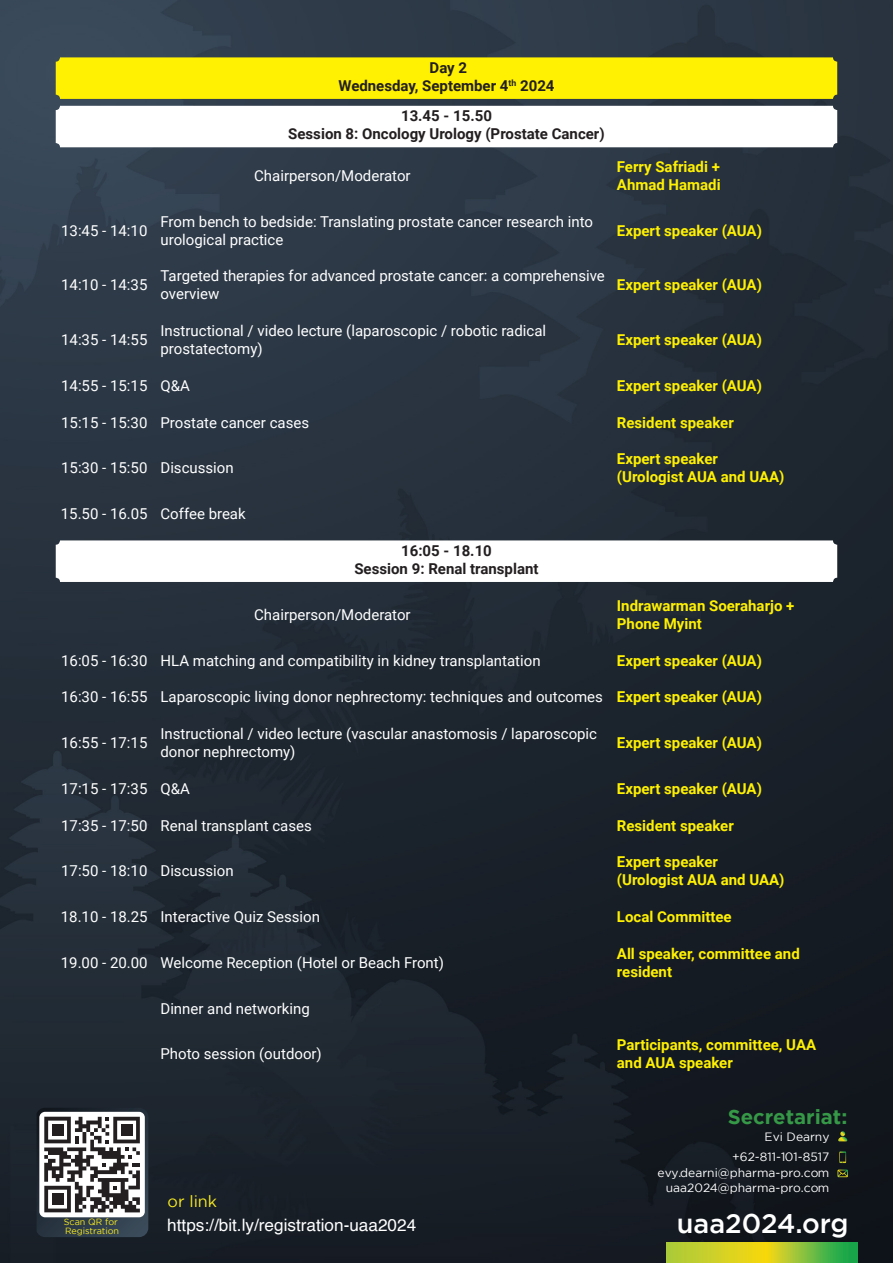
<style>
.page{position:relative;width:893px;height:1263px;background:#fff}
.page>*{position:absolute;margin:0;border:0;box-sizing:border-box;transform-origin:0 0}
.t1{font:500 27px "Gotham";color:#fff}
.t2{font:700 20.4px "Gotham";color:#369947}
.t3{font:17.1px "Helvetica";color:#fff}
.t4{font:16.2px "Gotham";color:#f7eb21}
.Paragraph_Style_1{font:15px/18px "Roboto";color:#fff}
.Paragraph_Style_2{font:700 15px/18px "Roboto";color:#fff101}
.Paragraph_Style_3{font:700 15px/18px "Roboto";color:#231f20;text-align:center}
.Paragraph_Style_4{font:700 15px/18px "Roboto";color:#231f20;text-align:center}
.t5{font:12px/19.5px "Gotham";color:#fff;text-align:right}
.t6{font:9px/9px "Gotham";color:#f7eb21}
</style>
<div class="page">
<img style="left:0;top:0;width:893px;height:1263px">
<div style="left:56px;top:57px;width:781px;height:42px;background:#fff101;border-radius:4px"></div>
<div style="left:56px;top:106px;width:781px;height:41px;background:#fff;border-radius:4px"></div>
<div style="left:56px;top:540px;width:781px;height:42px;background:#fff;border-radius:4px"></div>
<svg style="left:667px;top:1243px;width:190px;height:20px;background:#a5c72f"></svg>
<svg style="left:37px;top:1108px;width:111px;height:129px"></svg>
<div style="left:52px;top:1124px;width:11px;height:12px;background:#231f20"></div>
<div style="left:121px;top:1124px;width:11px;height:12px;background:#231f20"></div>
<div style="left:52px;top:1193px;width:11px;height:12px;background:#231f20"></div>
<svg style="left:838px;top:1131px;width:10px;height:10px"></svg>
<svg style="left:837px;top:1169px;width:11px;height:8px"></svg>
<svg style="left:839px;top:1151px;width:7px;height:12px"></svg>
<p class="Paragraph_Style_4" style="left:338px;top:58px;width:218px">Day 2<br>Wednesday, September 4<sup>th</sup> 2024</p>
<p class="Paragraph_Style_3" style="left:288px;top:106px;width:318px">13.45 - 15.50<br>Session 8: Oncology Urology (Prostate Cancer)</p>
<p class="Paragraph_Style_1" style="left:254px;top:166px;width:158px">Chairperson/Moderator</p>
<p class="Paragraph_Style_2" style="left:617px;top:157px;width:105px">Ferry Safriadi +<br>Ahmad Hamadi</p>
<p class="Paragraph_Style_1" style="left:61px;top:221px;width:88px">13:45 - 14:10</p>
<p class="Paragraph_Style_1" style="left:160px;top:212px;width:434px">From bench to bedside: Translating prostate cancer research into urological practice</p>
<p class="Paragraph_Style_2" style="left:617px;top:221px;width:147px">Expert speaker (AUA)</p>
<p class="Paragraph_Style_1" style="left:61px;top:275px;width:88px">14:10 - 14:35</p>
<p class="Paragraph_Style_1" style="left:160px;top:266px;width:446px">Targeted therapies for advanced prostate cancer: a comprehensive overview</p>
<p class="Paragraph_Style_2" style="left:617px;top:275px;width:147px">Expert speaker (AUA)</p>
<p class="Paragraph_Style_1" style="left:61px;top:330px;width:88px">14:35 - 14:55</p>
<p class="Paragraph_Style_1" style="left:160px;top:321px;width:387px">Instructional / video lecture (laparoscopic / robotic radical prostatectomy)</p>
<p class="Paragraph_Style_2" style="left:617px;top:330px;width:147px">Expert speaker (AUA)</p>
<p class="Paragraph_Style_1" style="left:61px;top:376px;width:88px">14:55 - 15:15</p>
<p class="Paragraph_Style_1" style="left:160px;top:376px;width:31px">Q&amp;A</p>
<p class="Paragraph_Style_2" style="left:617px;top:376px;width:147px">Expert speaker (AUA)</p>
<p class="Paragraph_Style_1" style="left:61px;top:413px;width:88px">15:15 - 15:30</p>
<p class="Paragraph_Style_1" style="left:160px;top:413px;width:150px">Prostate cancer cases</p>
<p class="Paragraph_Style_2" style="left:617px;top:413px;width:118px">Resident speaker</p>
<p class="Paragraph_Style_1" style="left:61px;top:458px;width:88px">15:30 - 15:50</p>
<p class="Paragraph_Style_1" style="left:160px;top:458px;width:75px">Discussion</p>
<p class="Paragraph_Style_2" style="left:617px;top:449px;width:169px">Expert speaker (Urologist AUA and UAA)</p>
<p class="Paragraph_Style_1" style="left:61px;top:504px;width:88px">15.50 - 16.05</p>
<p class="Paragraph_Style_1" style="left:160px;top:504px;width:87px">Coffee break</p>
<p class="Paragraph_Style_3" style="left:354px;top:541px;width:186px">16:05 - 18.10<br>Session 9: Renal transplant</p>
<p class="Paragraph_Style_1" style="left:254px;top:605px;width:158px">Chairperson/Moderator</p>
<p class="Paragraph_Style_2" style="left:617px;top:596px;width:179px">Indrawarman Soeraharjo +<br>Phone Myint</p>
<p class="Paragraph_Style_1" style="left:61px;top:651px;width:88px">16:05 - 16:30</p>
<p class="Paragraph_Style_1" style="left:160px;top:651px;width:382px">HLA matching and compatibility in kidney transplantation</p>
<p class="Paragraph_Style_2" style="left:617px;top:651px;width:147px">Expert speaker (AUA)</p>
<p class="Paragraph_Style_1" style="left:61px;top:687px;width:88px">16:30 - 16:55</p>
<p class="Paragraph_Style_1" style="left:160px;top:687px;width:444px">Laparoscopic living donor nephrectomy: techniques and outcomes</p>
<p class="Paragraph_Style_2" style="left:617px;top:687px;width:147px">Expert speaker (AUA)</p>
<p class="Paragraph_Style_1" style="left:61px;top:733px;width:88px">16:55 - 17:15</p>
<p class="Paragraph_Style_1" style="left:160px;top:724px;width:438px">Instructional / video lecture (vascular anastomosis / laparoscopic donor nephrectomy)</p>
<p class="Paragraph_Style_2" style="left:617px;top:733px;width:147px">Expert speaker (AUA)</p>
<p class="Paragraph_Style_1" style="left:61px;top:779px;width:88px">17:15 - 17:35</p>
<p class="Paragraph_Style_1" style="left:160px;top:779px;width:31px">Q&amp;A</p>
<p class="Paragraph_Style_2" style="left:617px;top:779px;width:147px">Expert speaker (AUA)</p>
<p class="Paragraph_Style_1" style="left:61px;top:816px;width:88px">17:35 - 17:50</p>
<p class="Paragraph_Style_1" style="left:160px;top:816px;width:153px">Renal transplant cases</p>
<p class="Paragraph_Style_2" style="left:617px;top:816px;width:118px">Resident speaker</p>
<p class="Paragraph_Style_1" style="left:61px;top:861px;width:88px">17:50 - 18:10</p>
<p class="Paragraph_Style_1" style="left:160px;top:861px;width:75px">Discussion</p>
<p class="Paragraph_Style_2" style="left:617px;top:852px;width:169px">Expert speaker (Urologist AUA and UAA)</p>
<p class="Paragraph_Style_1" style="left:61px;top:907px;width:88px">18.10 - 18.25</p>
<p class="Paragraph_Style_1" style="left:160px;top:907px;width:161px">Interactive Quiz Session</p>
<p class="Paragraph_Style_2" style="left:617px;top:907px;width:116px">Local Committee</p>
<p class="Paragraph_Style_1" style="left:61px;top:953px;width:88px">19.00 - 20.00</p>
<p class="Paragraph_Style_1" style="left:160px;top:953px;width:285px">Welcome Reception (Hotel or Beach Front)</p>
<p class="Paragraph_Style_2" style="left:617px;top:944px;width:184px">All speaker, committee and resident</p>
<p class="Paragraph_Style_1" style="left:160px;top:999px;width:151px">Dinner and networking</p>
<p class="Paragraph_Style_1" style="left:160px;top:1044px;width:163px">Photo session (outdoor)</p>
<p class="Paragraph_Style_2" style="left:617px;top:1035px;width:201px">Participants, committee, UAA and AUA speaker</p>
<p class="t4" style="left:168px;top:1192px;width:51px">or link</p>
<h2 class="t2" style="left:728px;top:1104px;width:121px">Secretariat:</h2>
<p class="t5" style="left:732px;top:1127px;width:99px">Evi Dearny +62-811-101-8517</p>
<p class="t5" style="left:658px;top:1164px;width:173px;line-height:15.1px">evy.dearni@pharma-pro.com uaa2024@pharma-pro.com</p>
<p class="t6" style="left:64px;top:1217px;width:57px">Scan QR for<br>Registration</p>
<p class="t3" style="left:167px;top:1211px;width:250px">https://bit.ly/registration-uaa2024</p>
<h1 class="t1" style="left:677px;top:1208px;width:173px">uaa2024.org</h1>
</div>
